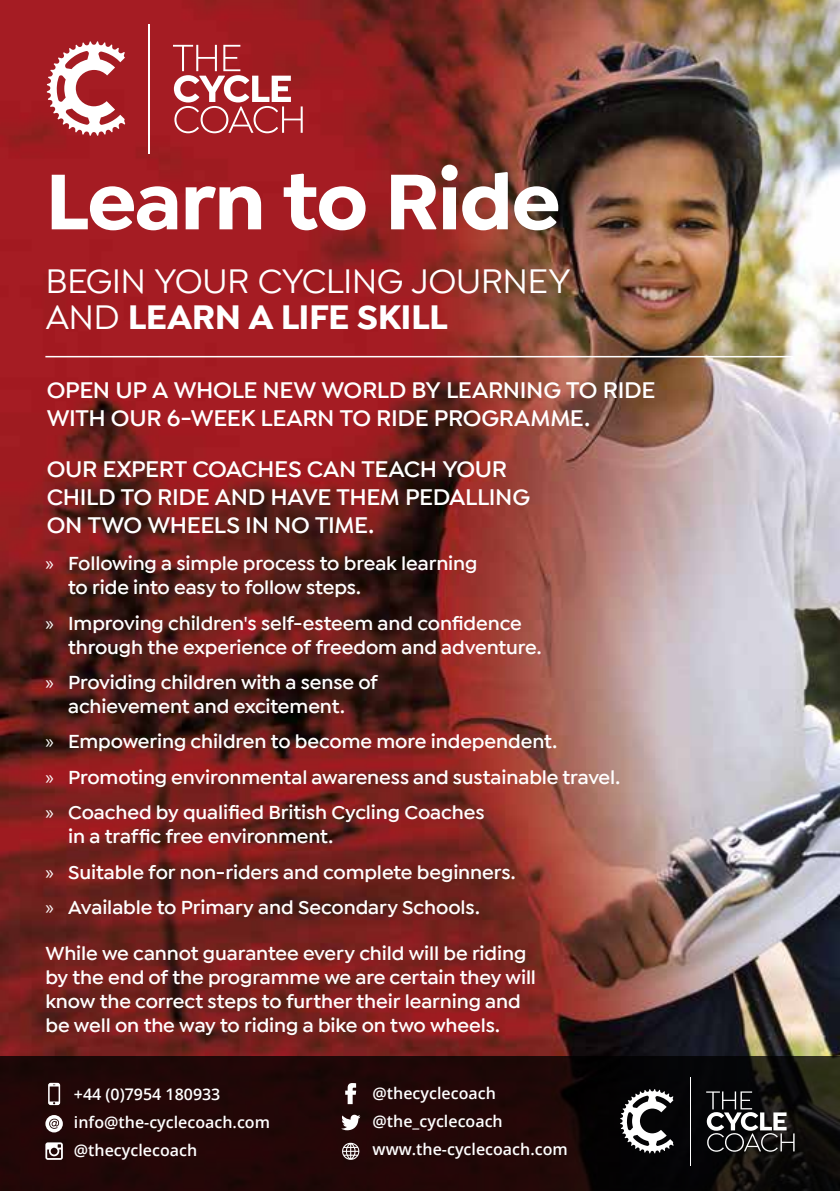
<style>
.page{position:relative;width:840px;height:1191px;background:#fff}
.page>*{position:absolute;margin:0;border:0;box-sizing:border-box;transform-origin:0 0}
.t1{font:700 84px "Isidora Sans";letter-spacing:-.02em;color:#fff}
.t2{font:500 36px/36px "Isidora Sans";letter-spacing:-.02em;color:#fff}
.t3{font:600 24px/28px "Isidora Sans";letter-spacing:-.015em;color:#fff}
.t4{font:600 20px/24px "Isidora Sans";letter-spacing:-.005em;color:#fff}
.t5{font:600 16px/28px "Open Sans";color:#fff}
.s1{font-weight:700}
.s2{font-family:"Myriad Pro";font-weight:400}
</style>
<div class="page">
<img style="left:0;top:0;width:839px;height:1056px">
<svg style="left:0;top:1056px;width:839px;height:135px;background:#1b0807"></svg>
<svg style="left:173px;top:45px;width:129px;height:88px"></svg>
<svg style="left:47px;top:41px;width:78px;height:95px"></svg>
<hr style="left:149px;top:24px;width:1px;height:129px;background:#fff">
<hr style="left:45px;top:356px;width:747px;height:1px;background:#fff">
<svg style="left:345px;top:1083px;width:11px;height:21px"></svg>
<svg style="left:342px;top:1142px;width:17px;height:17px"></svg>
<svg style="left:341px;top:1114px;width:19px;height:16px"></svg>
<svg style="left:45px;top:1142px;width:18px;height:17px"></svg>
<svg style="left:48px;top:1082px;width:12px;height:23px"></svg>
<svg style="left:45px;top:1115px;width:18px;height:17px"></svg>
<svg style="left:705px;top:1091px;width:89px;height:60px;background:#3f3f3f"></svg>
<svg style="left:619px;top:1089px;width:54px;height:64px"></svg>
<hr style="left:689px;top:1077px;width:1px;height:88px;background:#fff">
<h1 class="t1" style="left:45px;top:150px;width:516px">Learn to Ride</h1>
<h2 class="t2" style="left:45px;top:263px;width:526px">BEGIN YOUR CYCLING JOURNEY<br>AND <span class="s1">LEARN A LIFE SKILL</span></h2>
<p class="t3" style="left:47px;top:376px;width:609px">OPEN UP A WHOLE NEW WORLD BY LEARNING TO RIDE<br>WITH OUR 6-WEEK LEARN TO RIDE PROGRAMME.</p>
<p class="t3" style="left:47px;top:455px;width:484px">OUR EXPERT COACHES CAN TEACH YOUR<br>CHILD TO RIDE AND HAVE THEM PEDALLING<br>ON TWO WHEELS IN NO TIME.</p>
<p class="t4" style="left:68px;top:552px;width:410px;text-indent:-23px"><span class="s2">»</span> Following a simple process to break learning to ride into easy to follow steps.</p>
<p class="t4" style="left:68px;top:611px;width:474px;text-indent:-23px"><span class="s2">»</span> Improving children's self-esteem and confidence through the experience of freedom and adventure.</p>
<p class="t4" style="left:45px;top:670px;width:334px;text-align:center"><span class="s2">»</span> Providing children with a sense of achievement and excitement.</p>
<p class="t4" style="left:45px;top:724px;width:576px;line-height:35.4px"><span class="s2">»</span> Empowering children to become more independent.<br><span class="s2">»</span> Promoting environmental awareness and sustainable travel. <span class="s2">»</span> Coached by qualified British Cycling Coaches</p>
<p class="t4" style="left:45px;top:819px;width:471px;line-height:35.4px;text-indent:23px">in a traffic free environment.<br><span class="s2">»</span> Suitable for non-riders and complete beginners. <span class="s2">»</span> Available to Primary and Secondary Schools.</p>
<p class="t4" style="left:45px;top:941px;width:492px">While we cannot guarantee every child will be riding by the end of the programme we are certain they will know the correct steps to further their learning and be well on the way to riding a bike on two wheels.</p>
<p class="t5" style="left:74px;top:1079px;width:197px">+44 (0)7954 180933 info@the-cyclecoach.com @thecyclecoach</p>
<p class="t5" style="left:372px;top:1078px;width:196px">@thecyclecoach @the_cyclecoach www.the-cyclecoach.com</p>
</div>
